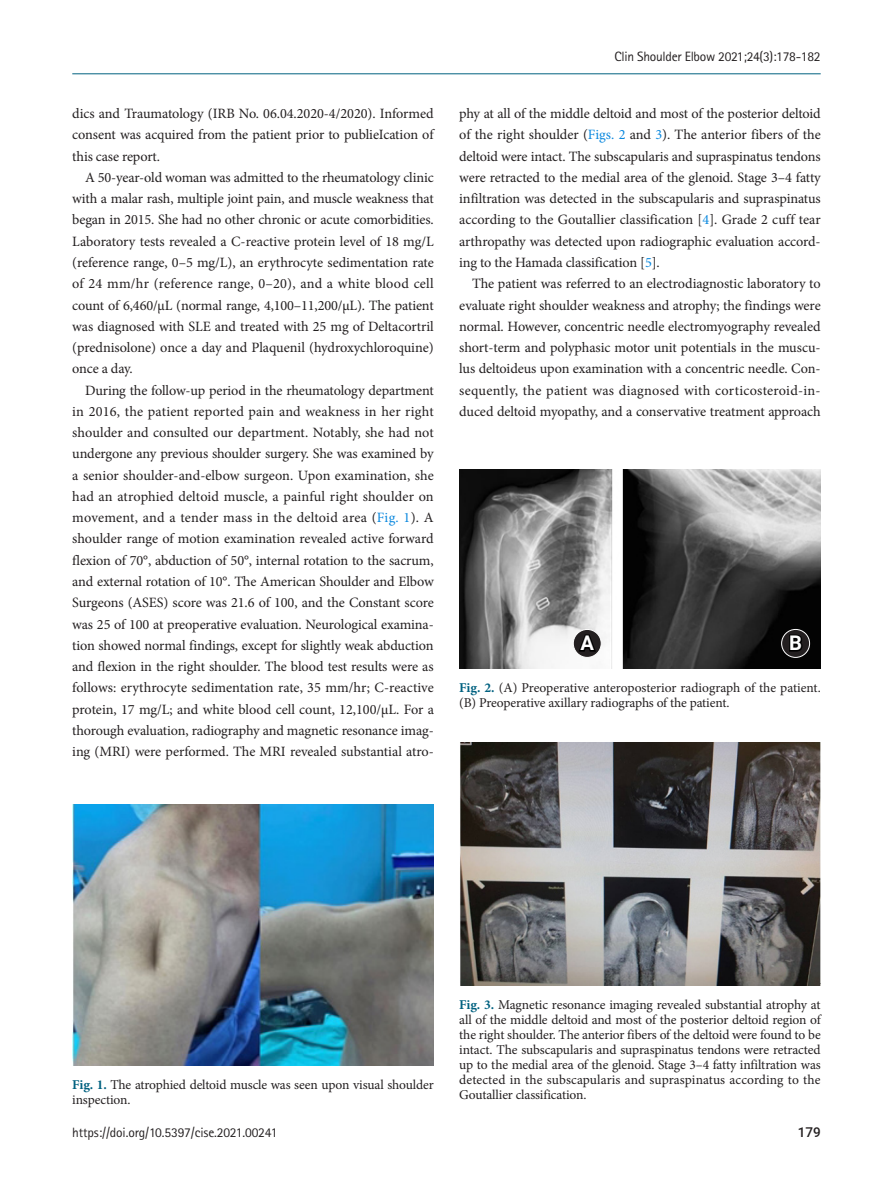
<style>
.page{position:relative;width:893px;height:1191px;background:#fff}
.page>*{position:absolute;margin:0;border:0;box-sizing:border-box;transform-origin:0 0}
.t1{font:700 20.25px "Roboto";color:#fff}
.body{font:14.25px/21.3px "Minion Pro";letter-spacing:-.01em;color:#231f20;text-align:justify}
.fig-caption{font:13.5px/15px "Minion Pro";letter-spacing:-.01em;color:#231f20}
.t2{font:13.5px "Rotis Sans Serif Std";letter-spacing:-.02em;color:#231f20}
.t3{font:500 13.5px "Roboto";color:#231f20}
.s1{color:#0b88de}
.s2{font-weight:700;color:#006180}
</style>
<div class="page">
<img style="left:72px;top:804px;width:362px;height:261px">
<img style="left:459px;top:469px;width:362px;height:199px">
<img style="left:460px;top:742px;width:361px;height:243px">
<svg style="left:782px;top:629px;width:28px;height:28px"></svg>
<div style="left:781px;top:629px;width:29px;height:29px;border:1px solid #fff;border-radius:50%"></div>
<svg style="left:788px;top:632px;width:16px;height:21px"></svg>
<svg style="left:573px;top:629px;width:28px;height:28px"></svg>
<div style="left:573px;top:629px;width:29px;height:29px;border:1px solid #fff;border-radius:50%"></div>
<svg style="left:576px;top:633px;width:22px;height:21px"></svg>
<hr style="left:72px;top:73px;width:749px;height:1px;background:#006180">
<p class="body" style="left:72px;top:103px;width:363px">dics and Traumatology (IRB No. 06.04.2020-4/2020). Informed consent was acquired from the patient prior to publieIcation of this case report.</p>
<p class="body" style="left:72px;top:167px;width:363px;text-indent:13px">A 50-year-old woman was admitted to the rheumatology clinic with a malar rash, multiple joint pain, and muscle weakness that began in 2015. She had no other chronic or acute comorbidities.<br>Laboratory tests revealed a C-reactive protein level of 18 mg/L (reference range, 0–5 mg/L), an erythrocyte sedimentation rate of 24 mm/hr (reference range, 0–20), and a white blood cell count of 6,460/µL (normal range, 4,100–11,200/µL). The patient was diagnosed with SLE and treated with 25 mg of Deltacortril (prednisolone) once a day and Plaquenil (hydroxychloroquine) once a day.</p>
<p class="body" style="left:72px;top:379px;width:363px;text-indent:13px">During the follow-up period in the rheumatology department in 2016, the patient reported pain and weakness in her right shoulder and consulted our department. Notably, she had not undergone any previous shoulder surgery. She was examined by a senior shoulder-and-elbow surgeon. Upon examination, she had an atrophied deltoid muscle, a painful right shoulder on movement, and a tender mass in the deltoid area (<span class="s1">Fig. 1</span>). A shoulder range of motion examination revealed active forward flexion of 70°, abduction of 50°, internal rotation to the sacrum, and external rotation of 10°. The American Shoulder and Elbow Surgeons (ASES) score was 21.6 of 100, and the Constant score was 25 of 100 at preoperative evaluation. Neurological examina&shy;tion showed normal findings, except for slightly weak abduction and flexion in the right shoulder. The blood test results were as follows: erythrocyte sedimentation rate, 35 mm/hr; C-reactive protein, 17 mg/L; and white blood cell count, 12,100/µL. For a thorough evaluation, radiography and magnetic resonance imag&shy;ing (MRI) were performed. The MRI revealed substantial atro-</p>
<p class="t2" style="left:614px;top:49px;width:208px">Clin Shoulder Elbow 2021;24(3):178-182</p>
<p class="body" style="left:459px;top:103px;width:363px">phy at all of the middle deltoid and most of the posterior deltoid of the right shoulder (<span class="s1">Figs. 2</span> and <span class="s1">3</span>). The anterior fibers of the deltoid were intact. The subscapularis and supraspinatus tendons were retracted to the medial area of the glenoid. Stage 3–4 fatty infiltration was detected in the subscapularis and supraspinatus according to the Goutallier classification [<span class="s1">4</span>]. Grade 2 cuff tear arthropathy was detected upon radiographic evaluation accord&shy;ing to the Hamada classification [<span class="s1">5</span>].</p>
<p class="body" style="left:459px;top:273px;width:363px;text-indent:13px">The patient was referred to an electrodiagnostic laboratory to evaluate right shoulder weakness and atrophy; the findings were normal. However, concentric needle electromyography revealed short-term and polyphasic motor unit potentials in the muscu&shy;lus deltoideus upon examination with a concentric needle. Con&shy;sequently, the patient was diagnosed with corticosteroid-in&shy;duced deltoid myopathy, and a conservative treatment approach</p>
<p class="t1" style="left:580px;top:629px;width:15px">A</p>
<p class="t1" style="left:789px;top:629px;width:14px">B</p>
<p class="fig-caption" style="left:459px;top:680px;width:363px"><span class="s2">Fig. 2.</span> (A) Preoperative anteroposterior radiograph of the patient. (B) Preoperative axillary radiographs of the patient.</p>
<p class="fig-caption" style="left:72px;top:1076px;width:363px"><span class="s2">Fig. 1.</span> The atrophied deltoid muscle was seen upon visual shoulder inspection.</p>
<p class="fig-caption" style="left:459px;top:997px;width:363px;text-align:justify"><span class="s2">Fig. 3.</span> Magnetic resonance imaging revealed substantial atrophy at all of the middle deltoid and most of the posterior deltoid region of the right shoulder. The anterior fibers of the deltoid were found to be intact. The subscapularis and supraspinatus tendons were retracted up to the medial area of the glenoid. Stage 3–4 fatty infiltration was detected in the subscapularis and supraspinatus according to the Goutallier classification.</p>
<p class="t2" style="left:72px;top:1124px;width:207px">https://doi.org/10.5397/cise.2021.00241</p>
<p class="t3" style="left:798px;top:1123px;width:25px">179</p>
</div>
